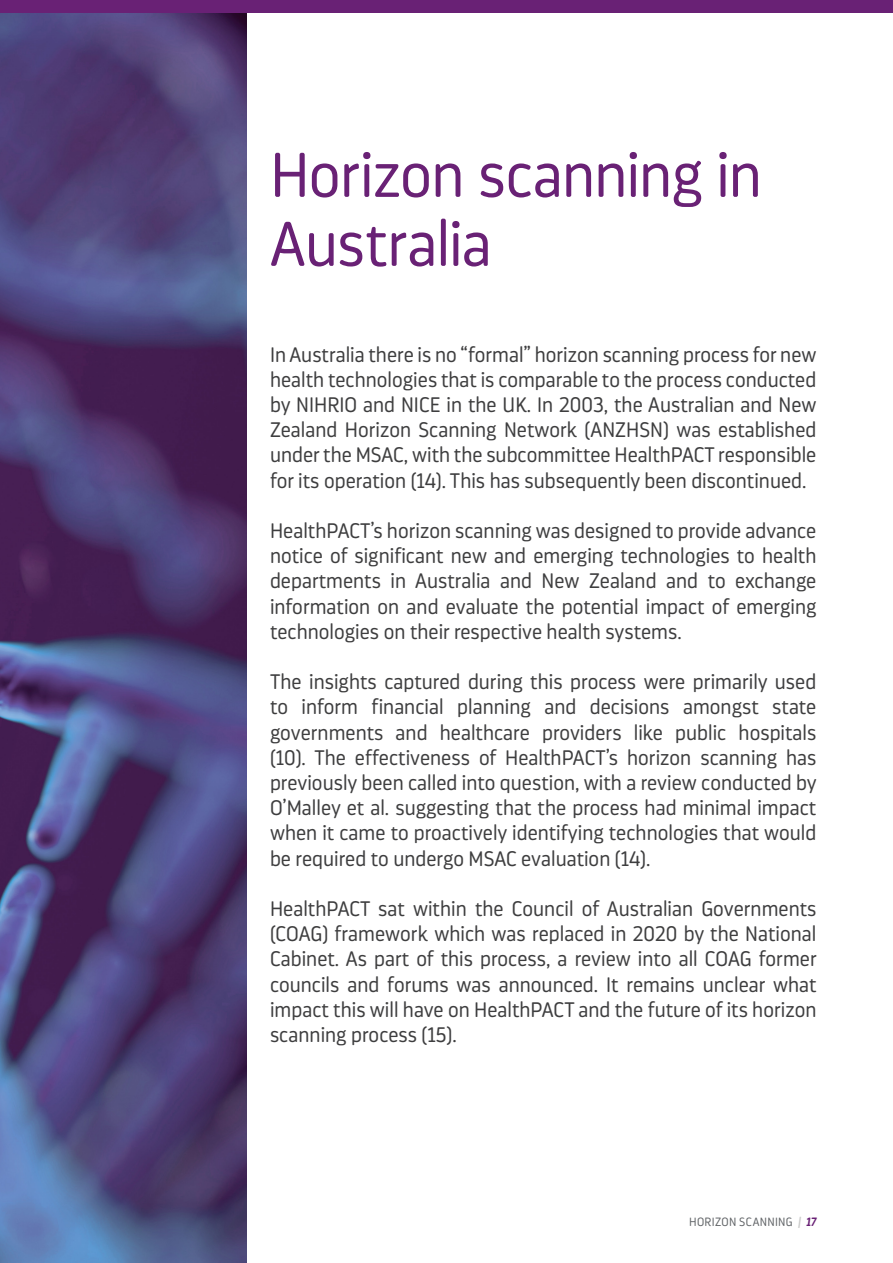
<style>
.page{position:relative;width:893px;height:1263px;background:#fff}
.page>*{position:absolute;margin:0;border:0;box-sizing:border-box;transform-origin:0 0}
._02_Section_Heading{font:300 63px/69px "Darwin Ess Rd";letter-spacing:-.015em;color:#692175}
._02_Section_Introduc{font:300 21px/25.2px "Darwin Ess Rd";color:#3e3e3f;text-align:justify}
.t1{font:300 12px "Darwin Ess Rd";letter-spacing:.02em;color:#626568}
.s1{font-family:"Darwin Pro Rd";font-weight:600;font-style:italic;color:#cbcbca}
.s2{font-family:"Darwin Pro Rd";font-weight:600;font-style:italic;color:#692175}
</style>
<div class="page">
<img style="left:0;top:13px;width:247px;height:1250px">
<div style="left:0;top:0;width:893px;height:13px;background:#692175"></div>
<p class="_02_Section_Heading" style="left:270px;top:141px;width:493px">Horizon scanning in<br>Australia</p>
<p class="_02_Section_Introduc" style="left:270px;top:342px;width:548px">In Australia there is no “formal” horizon scanning process for new health technologies that is comparable to the process conducted by NIHRIO and NICE in the UK. In 2003, the Australian and New Zealand Horizon Scanning Network (ANZHSN) was established under the MSAC, with the subcommittee HealthPACT responsible for its operation (14). This has subsequently been discontinued.</p>
<p class="_02_Section_Introduc" style="left:270px;top:518px;width:548px">HealthPACT’s horizon scanning was designed to provide advance notice of significant new and emerging technologies to health departments in Australia and New Zealand and to exchange information on and evaluate the potential impact of emerging technologies on their respective health systems.</p>
<p class="_02_Section_Introduc" style="left:270px;top:670px;width:548px">The insights captured during this process were primarily used to inform financial planning and decisions amongst state governments and healthcare providers like public hospitals (10). The effectiveness of HealthPACT’s horizon scanning has previously been called into question, with a review conducted by O’Malley et al. suggesting that the process had minimal impact when it came to proactively identifying technologies that would be required to undergo MSAC evaluation (14).</p>
<p class="_02_Section_Introduc" style="left:270px;top:896px;width:548px">HealthPACT sat within the Council of Australian Governments (COAG) framework which was replaced in 2020 by the National Cabinet. As part of this process, a review into all COAG former councils and forums was announced. It remains unclear what impact this will have on HealthPACT and the future of its horizon scanning process (15).</p>
<p class="t1" style="left:689px;top:1215px;width:128px">HORIZON SCANNING <span class="s1">|</span> <span class="s2">17</span></p>
</div>
